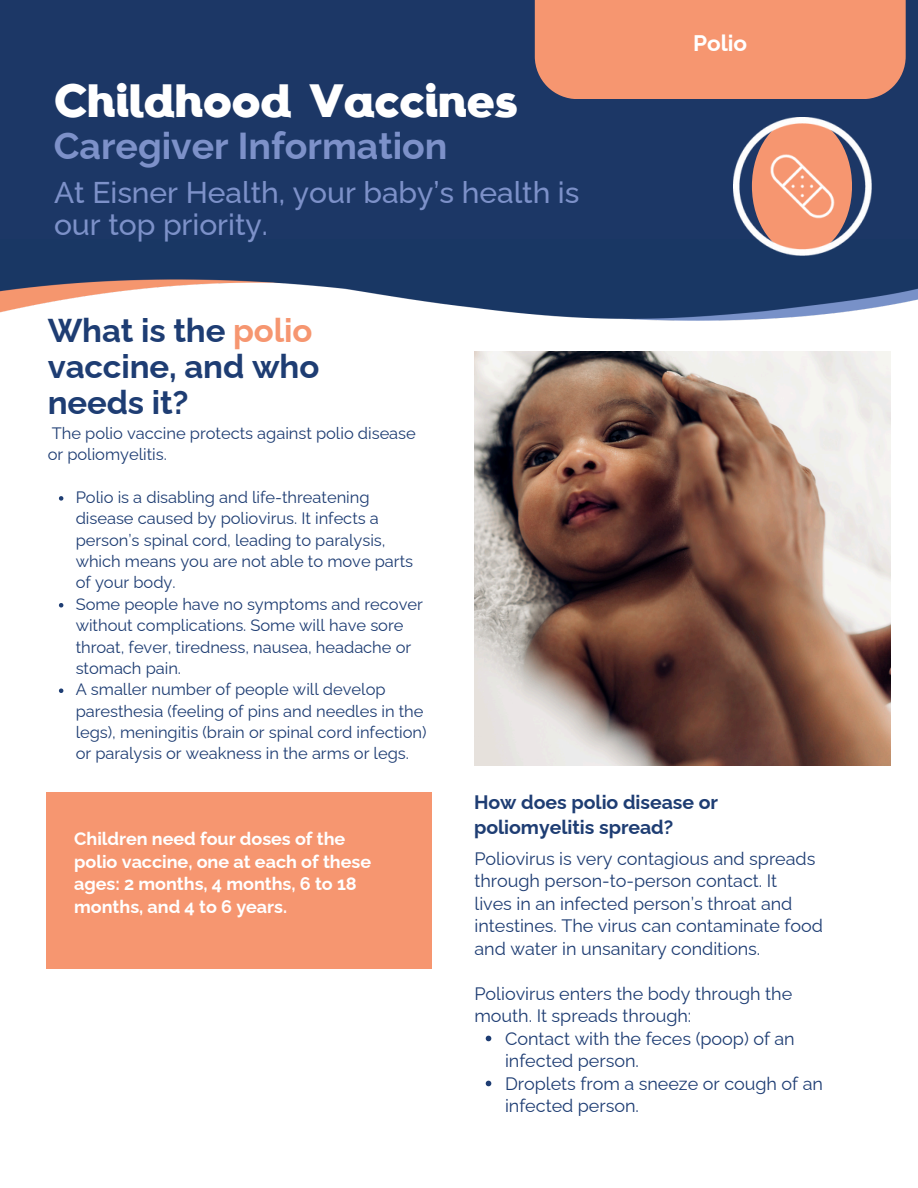
<style>
.page{position:relative;width:918px;height:1188px;background:#fff}
.page>*{position:absolute;margin:0;border:0;box-sizing:border-box;transform-origin:0 0}
.t1{font:900 46.5px "Hurme Geometric Sans 4 W00";letter-spacing:-.005em;color:#fff}
.t2{font:700 37.5px "Raleway";color:#7d91c9}
.t3{font:700 33px/36px "Raleway";letter-spacing:-.005em;color:#1e3d73}
.t4{font:500 30px/32.7px "Raleway";color:#7d91c9}
.t5{font:700 22.5px "Raleway";color:#fff}
.t6{font:700 19.5px/24.8px "Raleway";color:#1e3d73}
.t7{font:18px/22.5px "Raleway";color:#1e3d73}
.t8{font:700 18px/22.5px "Raleway";color:#fff}
.t9{font:16.5px/21.3px "Raleway";color:#1e3d73}
.s1{color:#f69670}
</style>
<div class="page">
<img style="left:0;top:239px;width:918px;height:113px">
<div style="left:0;top:0;width:918px;height:239px;background:#1c3766"></div>
<img style="left:733px;top:117px;width:138px;height:139px">
<div style="left:535px;top:0;width:371px;height:99px;background:#f69670"></div>
<div style="left:47px;top:792px;width:385px;height:176px;background:#f69670"></div>
<svg style="left:59px;top:496px;width:4px;height:5px"></svg>
<svg style="left:59px;top:603px;width:4px;height:5px"></svg>
<svg style="left:59px;top:688px;width:4px;height:5px"></svg>
<svg style="left:486px;top:1036px;width:5px;height:5px"></svg>
<svg style="left:486px;top:1081px;width:5px;height:5px"></svg>
<img style="left:474px;top:352px;width:417px;height:414px">
<h1 class="t1" style="left:54px;top:68px;width:465px">Childhood Vaccines</h1>
<p class="t2" style="left:54px;top:124px;width:395px">Caregiver Information</p>
<p class="t4" style="left:54px;top:176px;width:527px">At Eisner Health, your baby’s health is our top priority.</p>
<h3 class="t3" style="left:48px;top:313px;width:273px">What is the <span class="s1">polio </span>vaccine, and who needs it?</h3>
<p class="t9" style="left:48px;top:422px;width:370px">The polio vaccine protects against polio disease or poliomyelitis.</p>
<p class="t9" style="left:76px;top:486px;width:339px">Polio is a disabling and life-threatening disease caused by poliovirus. It infects a person’s spinal cord, leading to paralysis, which means you are not able to move parts of your body.</p>
<p class="t9" style="left:76px;top:593px;width:349px">Some people have no symptoms and recover without complications. Some will have sore throat, fever, tiredness, nausea, headache or stomach pain.</p>
<p class="t9" style="left:76px;top:679px;width:352px">A smaller number of people will develop paresthesia (feeling of pins and needles in the legs), meningitis (brain or spinal cord infection) or paralysis or weakness in the arms or legs.</p>
<h3 class="t5" style="left:693px;top:30px;width:56px">Polio</h3>
<p class="t8" style="left:74px;top:828px;width:298px">Children need four doses of the polio vaccine, one at each of these ages: 2 months, 4 months, 6 to 18 months, and 4 to 6 years.</p>
<h6 class="t6" style="left:474px;top:790px;width:246px">How does polio disease or poliomyelitis spread?</h6>
<p class="t7" style="left:474px;top:847px;width:350px">Poliovirus is very contagious and spreads through person-to-person contact. It<br>lives in an infected person’s throat and intestines. The virus can contaminate food and water in unsanitary conditions.</p>
<h5 class="t7" style="left:474px;top:982px;width:319px">Poliovirus enters the body through the mouth. It spreads through:</h5>
<h5 class="t7" style="left:505px;top:1027px;width:291px">Contact with the feces (poop) of an infected person.</h5>
<h6 class="t7" style="left:505px;top:1072px;width:319px">Droplets from a sneeze or cough of an infected person.</h6>
</div>
